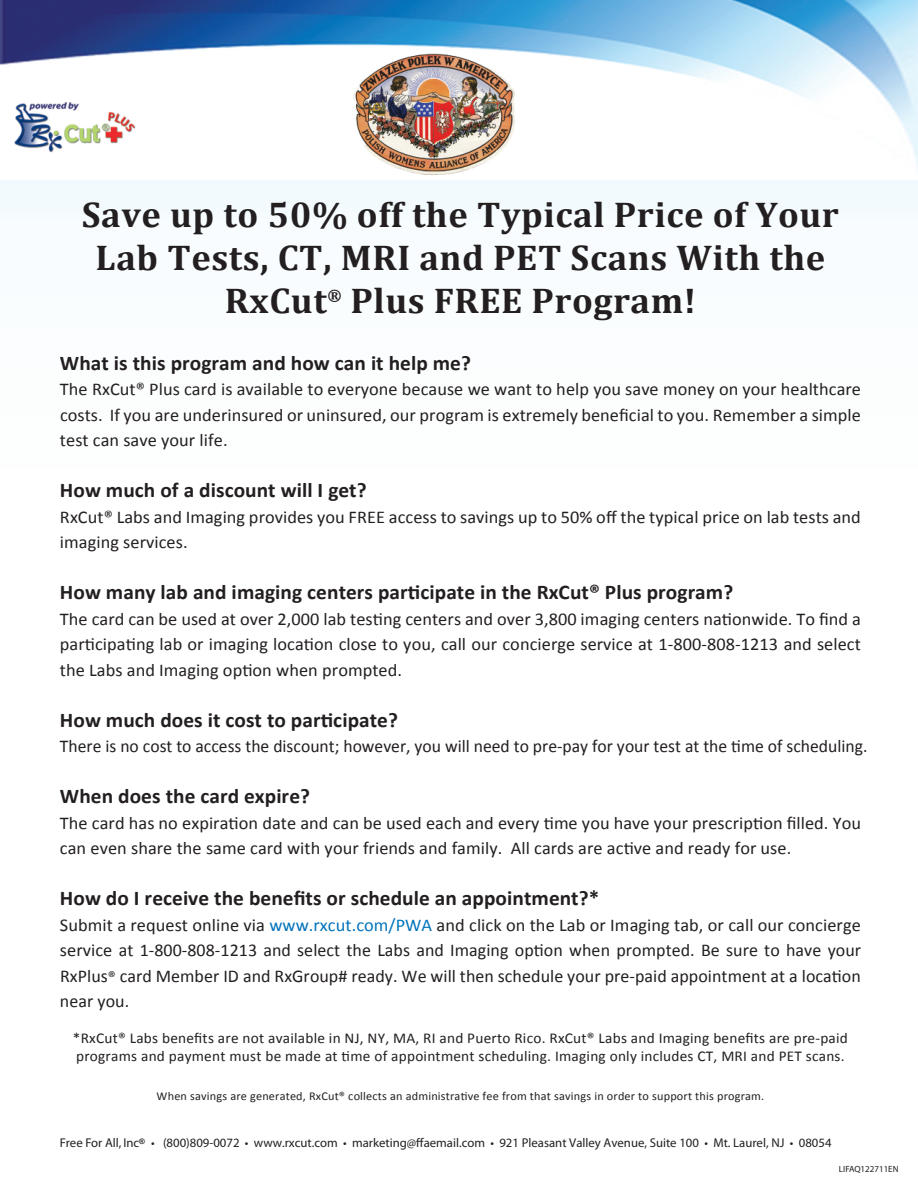
<style>
.page{position:relative;width:918px;height:1188px;background:#fff}
.page>*{position:absolute;margin:0;border:0;box-sizing:border-box;transform-origin:0 0}
.t1{font:700 36px/43.2px "Cambria";letter-spacing:.015em;color:#231f20;text-align:center}
.t2{font:700 21px "Calibri";letter-spacing:.005em;color:#231f20}
.t3{font:18px/25.5px "Calibri";letter-spacing:.005em;color:#231f20;text-align:justify}
.t4{font:15px/18px "Calibri";letter-spacing:.015em;color:#231f20}
.t5{font:12.75px "Myriad Pro";color:#231f20}
.t6{font:12px "Calibri";letter-spacing:.015em;color:#231f20}
.t7{font:9px "Myriad";color:#231f20}
.s1{color:#0072bc}
.s2{font-size:15.75px}
.s3{font-family:"Myriad"}
</style>
<div class="page">
<img style="left:0;top:0;width:918px;height:213px">
<h1 class="t1" style="left:82px;top:192px;width:758px">Save up to 50% off the Typical Price of Your<br>Lab Tests, CT, MRI and PET Scans With the<br>RxCut<sup>®</sup> Plus FREE Program!</h1>
<p class="t2" style="left:60px;top:349px;width:412px">What is this program and how can it help me?</p>
<p class="t3" style="left:60px;top:377px;width:803px">The RxCut® Plus card is available to everyone because we want to help you save money on your healthcare costs. If you are underinsured or uninsured, our program is extremely beneficial to you. Remember a simple test can save your life.</p>
<p class="t2" style="left:60px;top:477px;width:308px">How much of a discount will I get?</p>
<p class="t3" style="left:60px;top:504px;width:803px">RxCut® Labs and Imaging provides you FREE access to savings up to 50% off the typical price on lab tests and imaging services.</p>
<p class="t2" style="left:60px;top:579px;width:675px">How many lab and imaging centers participate in the RxCut® Plus program?</p>
<p class="t3" style="left:60px;top:606px;width:803px">The card can be used at over 2,000 lab testing centers and over 3,800 imaging centers nationwide. To find a participating lab or imaging location close to you, call our concierge service at 1-800-808-1213 and select the Labs and Imaging option when prompted.</p>
<p class="t2" style="left:60px;top:706px;width:339px">How much does it cost to participate?</p>
<p class="t3" style="left:60px;top:734px;width:809px">There is no cost to access the discount; however, you will need to pre-pay for your test at the time of scheduling.</p>
<p class="t2" style="left:60px;top:783px;width:252px">When does the card expire?</p>
<p class="t3" style="left:60px;top:810px;width:803px">The card has no expiration date and can be used each and every time you have your prescription filled. You can even share the same card with your friends and family. All cards are active and ready for use.</p>
<p class="t2" style="left:60px;top:885px;width:541px">How do I receive the benefits or schedule an appointment?*</p>
<p class="t3" style="left:60px;top:912px;width:803px">Submit a request online via <span class="s1">www.rxcut.com/PWA</span> and click on the Lab or Imaging tab, or call our concierge service at 1-800-808-1213 and select the Labs and Imaging option when prompted. Be sure to have your RxPlus<span class="s2">®</span> card Member ID and RxGroup# ready. We will then schedule your pre-paid appointment at a location near you.</p>
<p class="t4" style="left:73px;top:1029px;width:777px">*RxCut® Labs benefits are not available in NJ, NY, MA, RI and Puerto Rico. RxCut® Labs and Imaging benefits are pre-paid programs and payment must be made at time of appointment scheduling. Imaging only includes CT, MRI and PET scans.</p>
<p class="t6" style="left:157px;top:1089px;width:609px">When savings are generated, RxCut® collects an administrative fee from that savings in order to support this program.</p>
<p class="t5" style="left:60px;top:1135px;width:773px"><span class="s3">Free For All, Inc</span><sup>®</sup> • (800)809-0072 • www.rxcut.com • marketing@ffaemail.com • 921 Pleasant Valley Avenue, Suite 100 • Mt. Laurel, NJ • 08054</p>
<p class="t7" style="left:839px;top:1164px;width:61px">LIFAQ122711EN</p>
</div>
